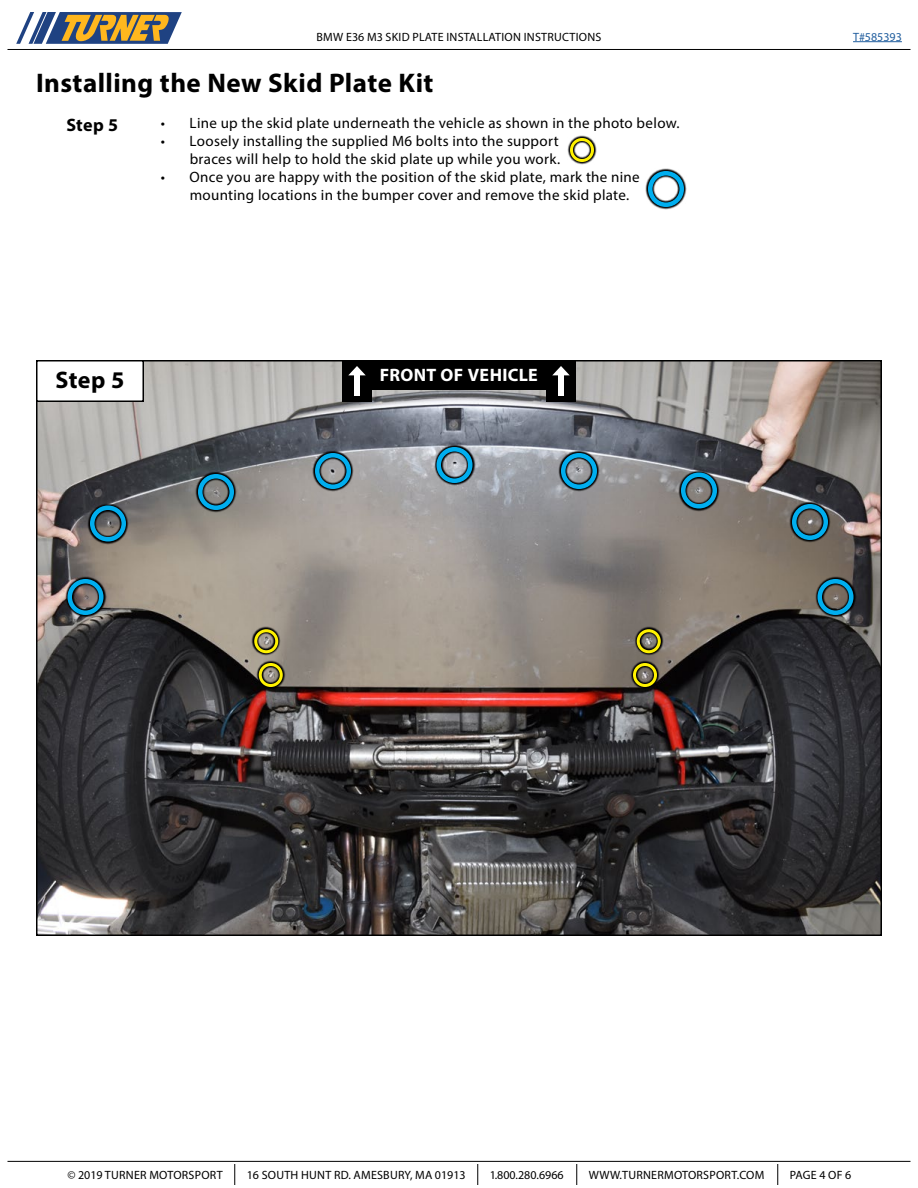
<style>
.page{position:relative;width:918px;height:1188px;background:#fff}
.page>*{position:absolute;margin:0;border:0;box-sizing:border-box;transform-origin:0 0}
.t1{font:700 27px "Myriad Pro";letter-spacing:.015em;color:#000}
.t2{font:700 24px "Myriad Pro";color:#000}
.t3{font:700 18px "Myriad Pro";letter-spacing:.02em;color:#fff}
.t4{font:700 18px "Myriad Pro";color:#000}
.t5{font:15px/18px "Myriad Pro";letter-spacing:.02em;color:#000;text-align:right}
.t6{font:12px "Myriad Pro";letter-spacing:.02em;color:#000}
.t7{font:12px "Myriad Pro";color:#000}
.t8{font:12px "Myriad Pro";color:#215e9e}
</style>
<div class="page">
<hr style="left:8px;top:1161px;width:902px;height:1px;background:#000">
<svg style="left:234px;top:1164px;width:1px;height:21px"></svg>
<svg style="left:477px;top:1164px;width:1px;height:21px"></svg>
<svg style="left:576px;top:1164px;width:1px;height:21px"></svg>
<svg style="left:777px;top:1164px;width:1px;height:21px"></svg>
<hr style="left:8px;top:49px;width:902px;height:1px;background:#000">
<svg style="left:16px;top:12px;width:166px;height:32px;background:#8f8976"></svg>
<hr style="left:853px;top:41px;width:49px;height:1px;background:#215e9e">
<img style="left:39px;top:363px;width:840px;height:570px">
<div style="left:37px;top:361px;width:106px;height:40px;background:#fff"></div>
<div style="left:36px;top:360px;width:108px;height:42px;border:2px solid #000"></div>
<div style="left:370px;top:361px;width:178px;height:28px;background:#000"></div>
<div style="left:369px;top:360px;width:180px;height:30px;border:2px solid #000"></div>
<div style="left:343px;top:361px;width:28px;height:40px;background:#000"></div>
<div style="left:342px;top:360px;width:30px;height:42px;border:2px solid #000"></div>
<svg style="left:348px;top:366px;width:18px;height:10px"></svg>
<div style="left:354px;top:375px;width:6px;height:21px;background:#fff"></div>
<div style="left:547px;top:361px;width:28px;height:40px;background:#000"></div>
<div style="left:546px;top:360px;width:30px;height:42px;border:2px solid #000"></div>
<svg style="left:552px;top:366px;width:18px;height:10px"></svg>
<div style="left:558px;top:375px;width:6px;height:21px;background:#fff"></div>
<svg style="left:434px;top:445px;width:41px;height:41px"></svg>
<div style="left:436px;top:447px;width:36px;height:36px;border:4px solid #00aeef;border-radius:50%"></div>
<svg style="left:313px;top:451px;width:41px;height:41px"></svg>
<div style="left:315px;top:453px;width:36px;height:36px;border:4px solid #00aeef;border-radius:50%"></div>
<svg style="left:646px;top:169px;width:41px;height:41px"></svg>
<div style="left:648px;top:171px;width:36px;height:36px;border:4px solid #00aeef;border-radius:50%"></div>
<svg style="left:559px;top:451px;width:41px;height:41px"></svg>
<div style="left:561px;top:453px;width:36px;height:36px;border:4px solid #00aeef;border-radius:50%"></div>
<svg style="left:679px;top:470px;width:41px;height:41px"></svg>
<div style="left:681px;top:472px;width:36px;height:36px;border:4px solid #00aeef;border-radius:50%"></div>
<svg style="left:196px;top:472px;width:41px;height:41px"></svg>
<div style="left:198px;top:474px;width:36px;height:36px;border:4px solid #00aeef;border-radius:50%"></div>
<svg style="left:252px;top:627px;width:29px;height:29px"></svg>
<div style="left:254px;top:629px;width:24px;height:24px;border:3px solid #fff200;border-radius:50%"></div>
<svg style="left:88px;top:503px;width:41px;height:41px"></svg>
<div style="left:90px;top:506px;width:36px;height:36px;border:4px solid #00aeef;border-radius:50%"></div>
<svg style="left:65px;top:577px;width:41px;height:41px"></svg>
<div style="left:68px;top:579px;width:36px;height:36px;border:4px solid #00aeef;border-radius:50%"></div>
<svg style="left:790px;top:502px;width:41px;height:41px"></svg>
<div style="left:792px;top:504px;width:36px;height:36px;border:4px solid #00aeef;border-radius:50%"></div>
<svg style="left:815px;top:577px;width:41px;height:41px"></svg>
<div style="left:818px;top:579px;width:36px;height:36px;border:4px solid #00aeef;border-radius:50%"></div>
<svg style="left:256px;top:661px;width:30px;height:29px"></svg>
<div style="left:259px;top:663px;width:24px;height:24px;border:3px solid #fff200;border-radius:50%"></div>
<svg style="left:634px;top:627px;width:29px;height:29px"></svg>
<div style="left:637px;top:629px;width:24px;height:24px;border:3px solid #fff200;border-radius:50%"></div>
<svg style="left:567px;top:136px;width:29px;height:29px"></svg>
<div style="left:570px;top:138px;width:24px;height:24px;border:3px solid #fff200;border-radius:50%"></div>
<svg style="left:630px;top:661px;width:29px;height:29px"></svg>
<div style="left:633px;top:663px;width:24px;height:24px;border:3px solid #fff200;border-radius:50%"></div>
<p class="t6" style="left:317px;top:29px;width:286px">BMW E36 M3 SKID PLATE INSTALLATION INSTRUCTIONS</p>
<h1 class="t1" style="left:36px;top:66px;width:399px">Installing the New Skid Plate Kit</h1>
<p class="t4" style="left:66px;top:113px;width:53px">Step 5</p>
<p class="t5" style="left:161px;top:114px;width:520px">• Line up the skid plate underneath the vehicle as shown in the photo below.</p>
<p class="t5" style="left:161px;top:132px;width:401px">• Loosely installing the supplied M6 bolts into the support braces will help to hold the skid plate up while you work.</p>
<p class="t5" style="left:190px;top:168px;width:452px;text-align:left;text-indent:-29px">• Once you are happy with the position of the skid plate, mark the nine mounting locations in the bumper cover and remove the skid plate.</p>
<h2 class="t2" style="left:55px;top:364px;width:71px">Step 5</h2>
<p class="t3" style="left:380px;top:363px;width:159px">FRONT OF VEHICLE</p>
<p class="t8" style="left:853px;top:29px;width:50px">T#585393</p>
<p class="t6" style="left:68px;top:1168px;width:157px">© 2019 TURNER MOTORSPORT</p>
<p class="t6" style="left:247px;top:1168px;width:221px">16 SOUTH HUNT RD. AMESBURY, MA 01913</p>
<p class="t7" style="left:490px;top:1168px;width:75px">1.800.280.6966</p>
<p class="t6" style="left:589px;top:1168px;width:177px">WWW.TURNERMOTORSPORT.COM</p>
<p class="t6" style="left:790px;top:1168px;width:63px">PAGE 4 OF 6</p>
</div>
